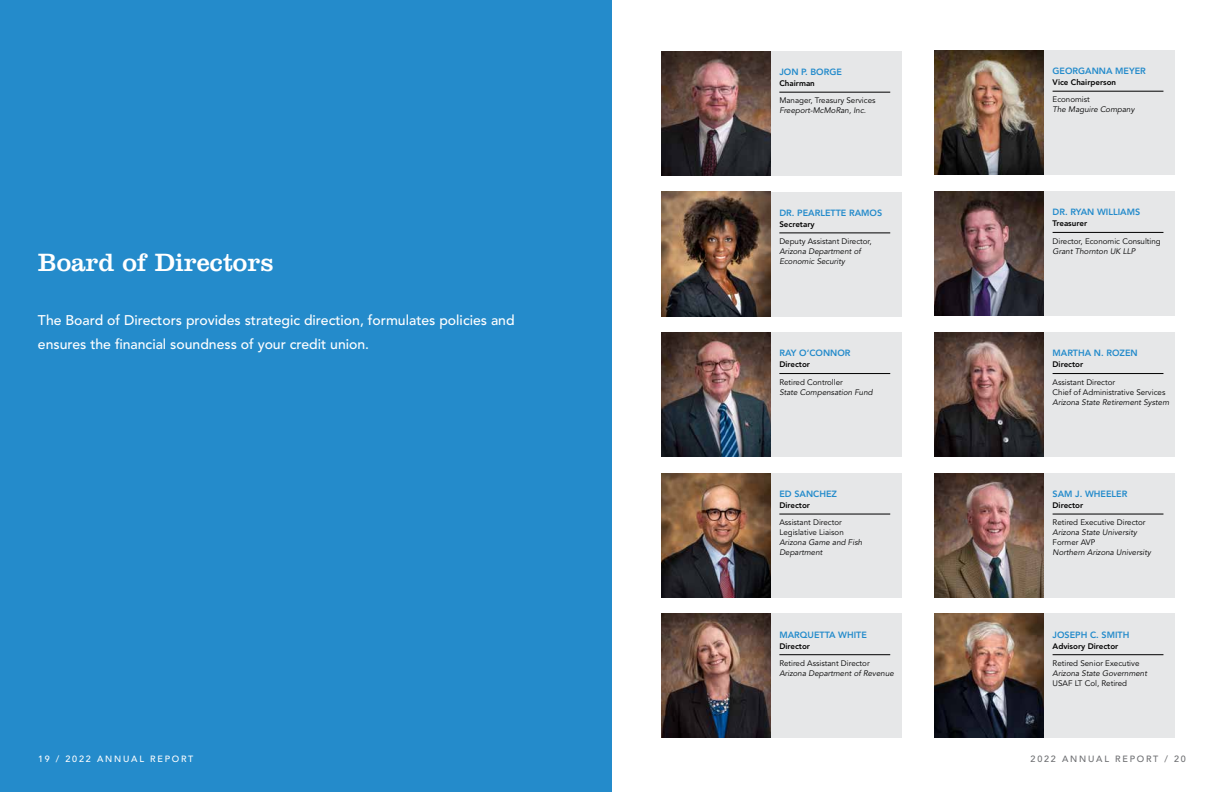
<style>
.page{position:relative;width:1224px;height:792px;background:#fff}
.page>*{position:absolute;margin:0;border:0;box-sizing:border-box;transform-origin:0 0}
.t1{font:26px "Clarendon LT Std";color:#fff}
.t2{font:500 14px/24px "Avenir LT Std";color:#fff}
.t3{font:800 9px "Avenir LT Std";color:#248bcb}
.t4{font:500 9px "Avenir LT Std";letter-spacing:.2em;color:#fff}
.t5{font:500 9px "Avenir LT Std";letter-spacing:.2em;color:#6d6e71}
.t6{font:8px/10px "Avenir LT Std";color:#000}
.t7{font:italic 8px/10px "Avenir LT Std";color:#000}
.t8{font:800 8px "Avenir LT Std";color:#000}
</style>
<div class="page">
<div style="left:0;top:0;width:612px;height:792px;background:#248bcb"></div>
<img style="left:935px;top:473px;width:109px;height:125px">
<div style="left:1044px;top:473px;width:131px;height:125px;background:#e6e7e8"></div>
<hr style="left:1053px;top:514px;width:110px;height:1px;background:#000">
<img style="left:661px;top:333px;width:110px;height:124px">
<div style="left:771px;top:333px;width:130px;height:124px;background:#e6e7e8"></div>
<hr style="left:779px;top:373px;width:111px;height:1px;background:#000">
<img style="left:661px;top:51px;width:110px;height:124px">
<div style="left:771px;top:51px;width:130px;height:124px;background:#e6e7e8"></div>
<hr style="left:779px;top:92px;width:111px;height:1px;background:#000">
<img style="left:935px;top:614px;width:109px;height:124px">
<div style="left:1044px;top:614px;width:131px;height:124px;background:#e6e7e8"></div>
<hr style="left:1053px;top:654px;width:110px;height:1px;background:#000">
<img style="left:935px;top:191px;width:109px;height:125px">
<div style="left:1044px;top:191px;width:131px;height:125px;background:#e6e7e8"></div>
<hr style="left:1053px;top:232px;width:110px;height:1px;background:#000">
<img style="left:661px;top:614px;width:110px;height:124px">
<div style="left:771px;top:614px;width:130px;height:124px;background:#e6e7e8"></div>
<hr style="left:779px;top:654px;width:111px;height:1px;background:#000">
<img style="left:661px;top:192px;width:110px;height:124px">
<div style="left:771px;top:192px;width:130px;height:124px;background:#e6e7e8"></div>
<hr style="left:779px;top:233px;width:111px;height:1px;background:#000">
<div style="left:1044px;top:333px;width:131px;height:124px;background:#e6e7e8"></div>
<img style="left:935px;top:333px;width:109px;height:124px">
<hr style="left:1053px;top:373px;width:110px;height:1px;background:#000">
<img style="left:935px;top:50px;width:109px;height:124px">
<div style="left:1044px;top:50px;width:131px;height:124px;background:#e6e7e8"></div>
<hr style="left:1053px;top:91px;width:110px;height:1px;background:#000">
<div style="left:771px;top:473px;width:130px;height:124px;background:#e6e7e8"></div>
<img style="left:661px;top:473px;width:110px;height:124px">
<hr style="left:779px;top:514px;width:111px;height:1px;background:#000">
<h1 class="t1" style="left:38px;top:247px;width:237px">Board of Directors</h1>
<h2 class="t2" style="left:38px;top:309px;width:478px">The Board of Directors provides strategic direction, formulates policies and ensures the financial soundness of your credit union.</h2>
<p class="t4" style="left:38px;top:753px;width:157px">19 / 2022 ANNUAL REPORT</p>
<p class="t3" style="left:779px;top:67px;width:64px">JON P. BORGE</p>
<p class="t8" style="left:779px;top:78px;width:37px">Chairman</p>
<p class="t6" style="left:779px;top:96px;width:98px">Manager, Treasury Services</p>
<p class="t7" style="left:779px;top:106px;width:88px">Freeport-McMoRan, Inc.</p>
<p class="t3" style="left:779px;top:207px;width:104px">DR. PEARLETTE RAMOS</p>
<p class="t8" style="left:779px;top:219px;width:37px">Secretary</p>
<p class="t6" style="left:779px;top:236px;width:94px">Deputy Assistant Director,</p>
<p class="t7" style="left:779px;top:246px;width:83px">Arizona Department of<br>Economic Security</p>
<p class="t3" style="left:779px;top:348px;width:73px">RAY O’CONNOR</p>
<p class="t8" style="left:779px;top:360px;width:32px">Director</p>
<p class="t6" style="left:779px;top:377px;width:65px">Retired Controller</p>
<p class="t7" style="left:779px;top:387px;width:95px">State Compensation Fund</p>
<p class="t3" style="left:779px;top:488px;width:59px">ED SANCHEZ</p>
<p class="t8" style="left:779px;top:500px;width:32px">Director</p>
<p class="t6" style="left:779px;top:518px;width:66px">Assistant Director<br>Legislative Liaison</p>
<p class="t7" style="left:779px;top:538px;width:84px">Arizona Game and Fish<br>Department</p>
<p class="t3" style="left:779px;top:629px;width:89px">MARQUETTA WHITE</p>
<p class="t8" style="left:779px;top:641px;width:32px">Director</p>
<p class="t6" style="left:779px;top:658px;width:92px">Retired Assistant Director</p>
<p class="t7" style="left:779px;top:668px;width:116px">Arizona Department of Revenue</p>
<p class="t3" style="left:1053px;top:66px;width:95px">GEORGANNA MEYER</p>
<p class="t8" style="left:1053px;top:77px;width:65px">Vice Chairperson</p>
<p class="t6" style="left:1053px;top:95px;width:39px">Economist</p>
<p class="t7" style="left:1053px;top:105px;width:83px">The Maguire Company</p>
<p class="t3" style="left:1053px;top:207px;width:89px">DR. RYAN WILLIAMS</p>
<p class="t8" style="left:1053px;top:219px;width:36px">Treasurer</p>
<p class="t6" style="left:1053px;top:236px;width:110px">Director, Economic Consulting</p>
<p class="t7" style="left:1053px;top:246px;width:84px">Grant Thornton UK LLP</p>
<p class="t3" style="left:1053px;top:348px;width:87px">MARTHA N. ROZEN</p>
<p class="t8" style="left:1053px;top:360px;width:32px">Director</p>
<p class="t6" style="left:1053px;top:377px;width:114px">Assistant Director<br>Chief of Administrative Services</p>
<p class="t7" style="left:1053px;top:397px;width:118px">Arizona State Retirement System</p>
<p class="t3" style="left:1053px;top:488px;width:76px">SAM J. WHEELER</p>
<p class="t8" style="left:1053px;top:500px;width:32px">Director</p>
<p class="t6" style="left:1053px;top:518px;width:95px">Retired Executive Director</p>
<p class="t7" style="left:1053px;top:528px;width:86px">Arizona State University</p>
<p class="t6" style="left:1053px;top:538px;width:44px">Former AVP</p>
<p class="t7" style="left:1053px;top:548px;width:100px">Northern Arizona University</p>
<p class="t3" style="left:1053px;top:629px;width:78px">JOSEPH C. SMITH</p>
<p class="t8" style="left:1053px;top:641px;width:67px">Advisory Director</p>
<p class="t6" style="left:1053px;top:658px;width:88px">Retired Senior Executive</p>
<p class="t7" style="left:1053px;top:668px;width:96px">Arizona State Government</p>
<p class="t6" style="left:1053px;top:678px;width:76px">USAF LT Col, Retired</p>
<p class="t5" style="left:1031px;top:753px;width:157px">2022 ANNUAL REPORT / 20</p>
</div>
